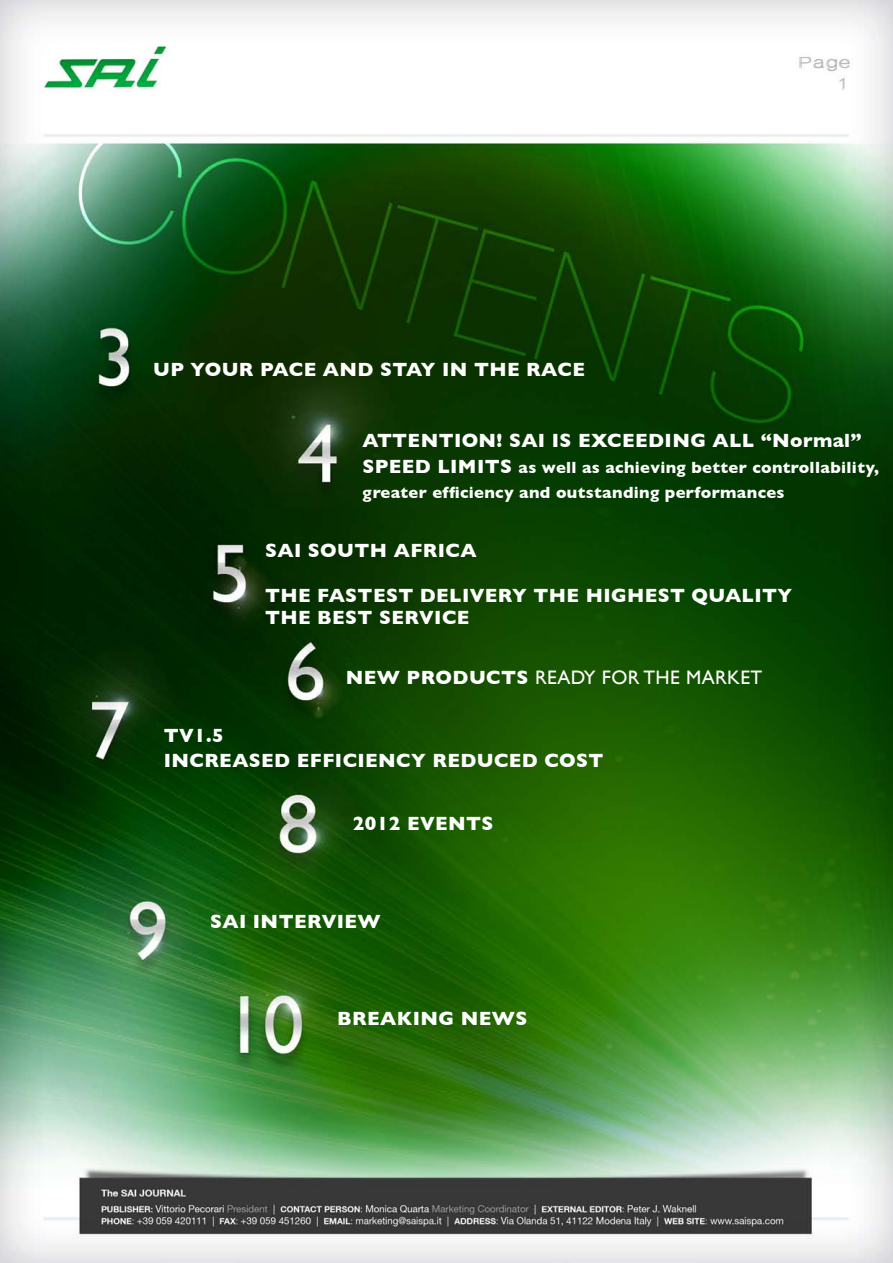
<style>
.page{position:relative;width:893px;height:1263px;background:#fff}
.page>*{position:absolute;margin:0;border:0;box-sizing:border-box;transform-origin:0 0}
.t1{font:700 19.5px/22.5px "Gill Sans";letter-spacing:.02em;color:#fff}
.t2{font:19.5px "Gill Sans";letter-spacing:.02em;color:#fff}
.t3{font:18px/22.5px "DISCO";color:#acacac;text-align:right}
.t4{font:700 16.5px/25.5px "Gill Sans";letter-spacing:.02em;color:#fff}
.s1{font-size:19.5px}
.s2{font-weight:700}
</style>
<div class="page">
<img style="left:0;top:0;width:893px;height:1263px">
<p class="t1" style="left:153px;top:358px;width:433px">UP YOUR PACE AND STAY IN THE RACE</p>
<p class="t3" style="left:796px;top:50px;width:54px">Page<br>1</p>
<p class="t1" style="left:362px;top:429px;width:501px">ATTENTION! SAI IS EXCEEDING ALL “Normal”</p>
<p class="t4" style="left:362px;top:454px;width:518px"><span class="s1">SPEED LIMITS</span> as well as achieving better controllability, greater efficiency and outstanding performances</p>
<p class="t1" style="left:265px;top:539px;width:213px">SAI SOUTH AFRICA</p>
<p class="t1" style="left:265px;top:584px;width:529px">THE FASTEST DELIVERY THE HIGHEST QUALITY<br>THE BEST SERVICE</p>
<p class="t2" style="left:346px;top:666px;width:418px"><span class="s2">NEW PRODUCTS</span> READY FOR THE MARKET</p>
<p class="t1" style="left:164px;top:722px;width:441px;line-height:25.5px">TV1.5<br>INCREASED EFFICIENCY REDUCED COST</p>
<p class="t1" style="left:353px;top:812px;width:142px">2012 EVENTS</p>
<p class="t1" style="left:210px;top:910px;width:172px">SAI INTERVIEW</p>
<p class="t1" style="left:337px;top:1007px;width:192px">BREAKING NEWS</p>
</div>
